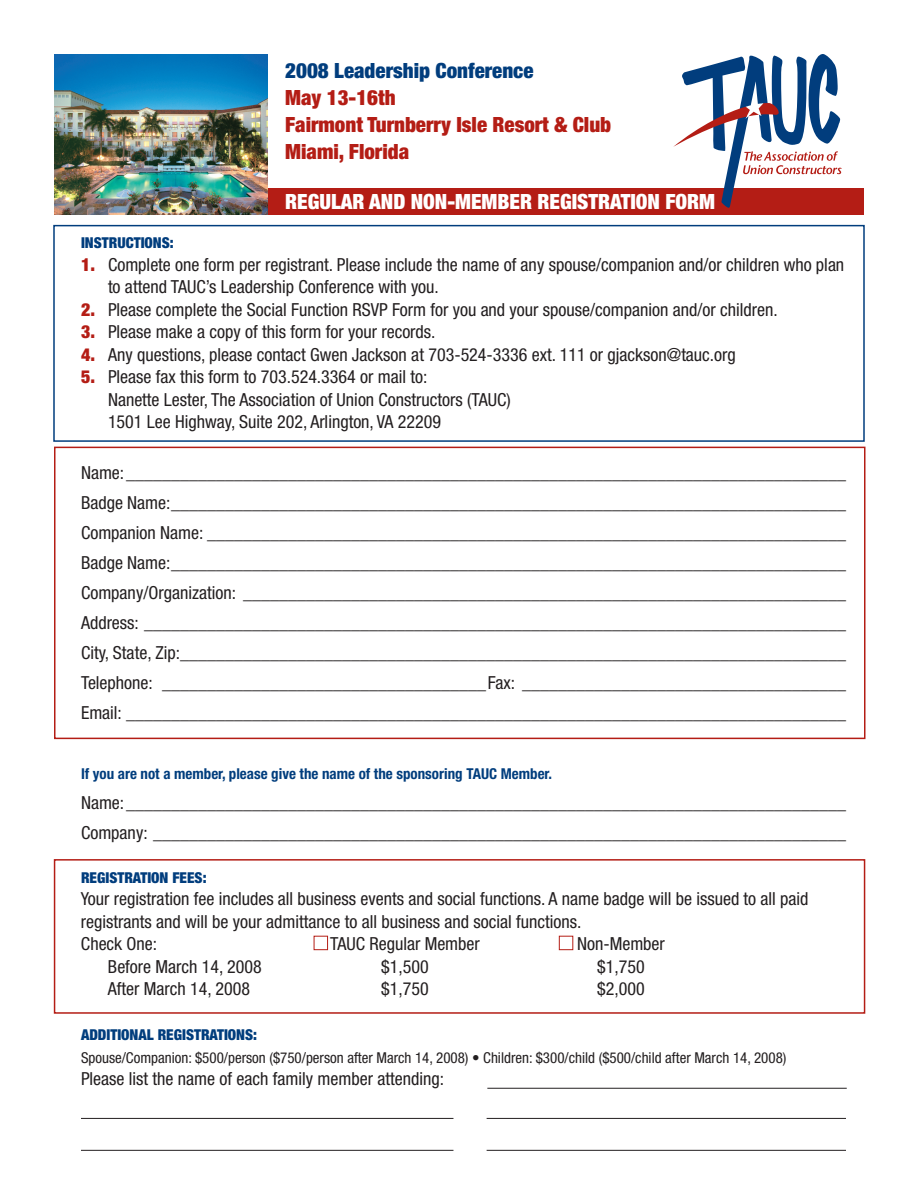
<style>
.page{position:relative;width:918px;height:1188px;background:#fff}
.page>*{position:absolute;margin:0;border:0;box-sizing:border-box;transform-origin:0 0}
.t1{font:900 condensed 21px/27px "Helvetica Neue";color:#b41d15}
.t2{font:900 condensed 21px "Helvetica Neue";color:#fff}
.t3{font:900 condensed 21px "Helvetica Neue";color:#013d7d}
.t4{font:condensed 18px/30px "Helvetica Neue";color:#231f20}
.t5{font:condensed 15px "Helvetica Neue";color:#231f20}
.t6{font:700 condensed 15px "Helvetica Neue";color:#013d7d}
.t7{font:900 condensed 15px "Helvetica Neue";color:#013d7d}
.s1{font-weight:900;color:#b41d15}
</style>
<div class="page">
<div style="left:54px;top:447px;width:812px;height:292px;border:2px solid #b41d15"></div>
<div style="left:54px;top:859px;width:811px;height:155px;border:2px solid #b41d15"></div>
<div style="left:232px;top:188px;width:632px;height:27px;background:#b41d15"></div>
<svg style="left:673px;top:54px;width:169px;height:154px"></svg>
<div style="left:314px;top:936px;width:14px;height:14px;border:1px solid #b41d15"></div>
<div style="left:559px;top:936px;width:14px;height:14px;border:1px solid #b41d15"></div>
<img style="left:54px;top:54px;width:214px;height:161px">
<div style="left:53px;top:225px;width:812px;height:217px;border:2px solid #013d7d"></div>
<hr style="left:81px;top:1118px;width:372px;height:1px;background:#231f20">
<hr style="left:487px;top:1118px;width:359px;height:1px;background:#231f20">
<hr style="left:81px;top:1150px;width:372px;height:1px;background:#231f20">
<hr style="left:487px;top:1150px;width:359px;height:1px;background:#231f20">
<hr style="left:487px;top:1088px;width:360px;height:1px;background:#231f20">
<p class="t3" style="left:285px;top:58px;width:250px">2008 Leadership Conference</p>
<p class="t1" style="left:285px;top:84px;width:328px">May 13-16th<br>Fairmont Turnberry Isle Resort &amp; Club<br>Miami, Florida</p>
<p class="t2" style="left:285px;top:188px;width:432px">REGULAR AND NON-MEMBER REGISTRATION FORM</p>
<p class="t7" style="left:81px;top:234px;width:94px">INSTRUCTIONS:</p>
<p class="t4" style="left:108px;top:253px;width:738px;line-height:22.5px;text-indent:-27px"><span class="s1">1.</span> Complete one form per registrant. Please include the name of any spouse/companion and/or children who plan to attend TAUC’s Leadership Conference with you.</p>
<p class="t4" style="left:81px;top:294px;width:698px"><span class="s1">2.</span> Please complete the Social Function RSVP Form for you and your spouse/companion and/or children.</p>
<p class="t4" style="left:81px;top:317px;width:356px"><span class="s1">3.</span> Please make a copy of this form for your records.</p>
<p class="t4" style="left:81px;top:339px;width:656px"><span class="s1">4.</span> Any questions, please contact Gwen Jackson at 703-524-3336 ext. 111 or gjackson@tauc.org</p>
<p class="t4" style="left:108px;top:365px;width:404px;line-height:22.5px;text-indent:-27px"><span class="s1">5.</span> Please fax this form to 703.524.3364 or mail to:<br>Nanette Lester, The Association of Union Constructors (TAUC)<br>1501 Lee Highway, Suite 202, Arlington, VA 22209</p>
<p class="t4" style="left:81px;top:458px;width:766px;text-align:justify">Name:________________________________________________________________________________ Badge Name:___________________________________________________________________________ Companion Name: _______________________________________________________________________ Badge Name:___________________________________________________________________________ Company/Organization: ___________________________________________________________________ Address: ______________________________________________________________________________ City, State, Zip:__________________________________________________________________________ Telephone: ____________________________________Fax: ____________________________________ Email: ________________________________________________________________________________</p>
<p class="t6" style="left:81px;top:765px;width:473px">If you are not a member, please give the name of the sponsoring TAUC Member.</p>
<p class="t4" style="left:81px;top:788px;width:766px">Name:________________________________________________________________________________<br>Company: _____________________________________________________________________________</p>
<p class="t7" style="left:81px;top:868px;width:127px">REGISTRATION FEES:</p>
<p class="t4" style="left:81px;top:887px;width:729px;line-height:22.5px">Your registration fee includes all business events and social functions. A name badge will be issued to all paid registrants and will be your admittance to all business and social functions.<br>Check One:</p>
<p class="t4" style="left:330px;top:929px;width:151px">TAUC Regular Member</p>
<p class="t4" style="left:577px;top:929px;width:89px">Non-Member</p>
<p class="t4" style="left:108px;top:951px;width:155px">Before March 14, 2008</p>
<p class="t4" style="left:381px;top:951px;width:49px">$1,500</p>
<p class="t4" style="left:597px;top:951px;width:49px">$1,750</p>
<p class="t4" style="left:108px;top:974px;width:144px">After March 14, 2008</p>
<p class="t4" style="left:381px;top:974px;width:49px">$1,750</p>
<p class="t4" style="left:597px;top:974px;width:49px">$2,000</p>
<p class="t7" style="left:81px;top:1026px;width:178px">ADDITIONAL REGISTRATIONS:</p>
<p class="t5" style="left:81px;top:1049px;width:707px">Spouse/Companion: $500/person ($750/person after March 14, 2008) • Children: $300/child ($500/child after March 14, 2008)</p>
<p class="t4" style="left:81px;top:1064px;width:365px">Please list the name of each family member attending:</p>
</div>
